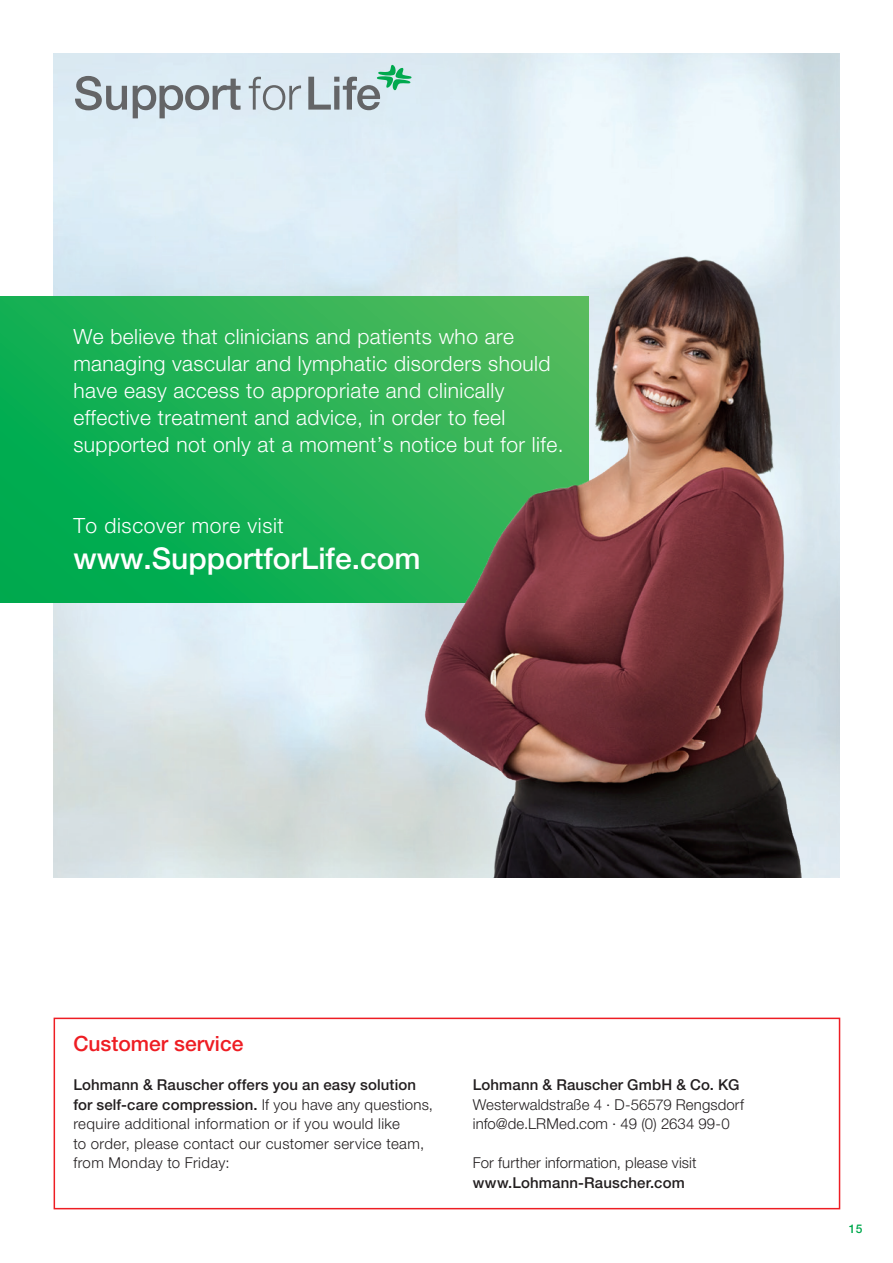
<style>
.page{position:relative;width:893px;height:1263px;background:#fff}
.page>*{position:absolute;margin:0;border:0;box-sizing:border-box;transform-origin:0 0}
.t1{font:500 30px "Helvetica Neue LT Pro";color:#fff}
.t2{font:300 21px/27px "Helvetica Neue LT Pro";letter-spacing:.02em;color:#fff}
.t3{font:500 21px "Helvetica Neue LT Pro";color:#ee1d23}
.t4{font:300 15px/19.5px "Helvetica Neue LT Pro";letter-spacing:.015em;color:#231f20}
.t5{font:500 15px "Helvetica Neue LT Pro";letter-spacing:.01em;color:#231f20}
.t6{font:500 12px "Helvetica Neue LT Pro";color:#00a94e}
.s1{font-weight:500}
</style>
<div class="page">
<div style="left:54px;top:1017px;width:786px;height:192px;border:2px solid #ee1d23"></div>
<svg style="left:0;top:296px;width:311px;height:307px;background:#12af52"></svg>
<img style="left:311px;top:193px;width:529px;height:684px">
<svg style="left:75px;top:65px;width:336px;height:53px;background:#bfced4"></svg>
<p class="t2" style="left:73px;top:323px;width:492px">We believe that clinicians and patients who are managing vascular and lymphatic disorders should have easy access to appropriate and clinically effective treatment and advice, in order to feel supported not only at a moment’s notice but for life.</p>
<h2 class="t2" style="left:73px;top:512px;width:212px">To discover more visit</h2>
<h1 class="t1" style="left:73px;top:540px;width:349px">www.SupportforLife.com</h1>
<h2 class="t3" style="left:73px;top:1031px;width:172px">Customer service</h2>
<p class="t4" style="left:73px;top:1075px;width:361px"><span class="s1">Lohmann &amp; Rauscher offers you an easy solution for self-care compression.</span> If you have any questions, require additional information or if you would like<br>to order, please contact our customer service team, from Monday to Friday:</p>
<p class="t5" style="left:473px;top:1076px;width:268px">Lohmann &amp; Rauscher GmbH &amp; Co. KG</p>
<p class="t4" style="left:473px;top:1094px;width:273px">Westerwaldstraße 4 · D-56579 Rengsdorf info@de.LRMed.com · 49 (0) 2634 99-0</p>
<p class="t4" style="left:473px;top:1153px;width:225px">For further information, please visit</p>
<p class="t5" style="left:473px;top:1173px;width:213px">www.Lohmann-Rauscher.com</p>
<p class="t6" style="left:849px;top:1222px;width:15px">15</p>
</div>
